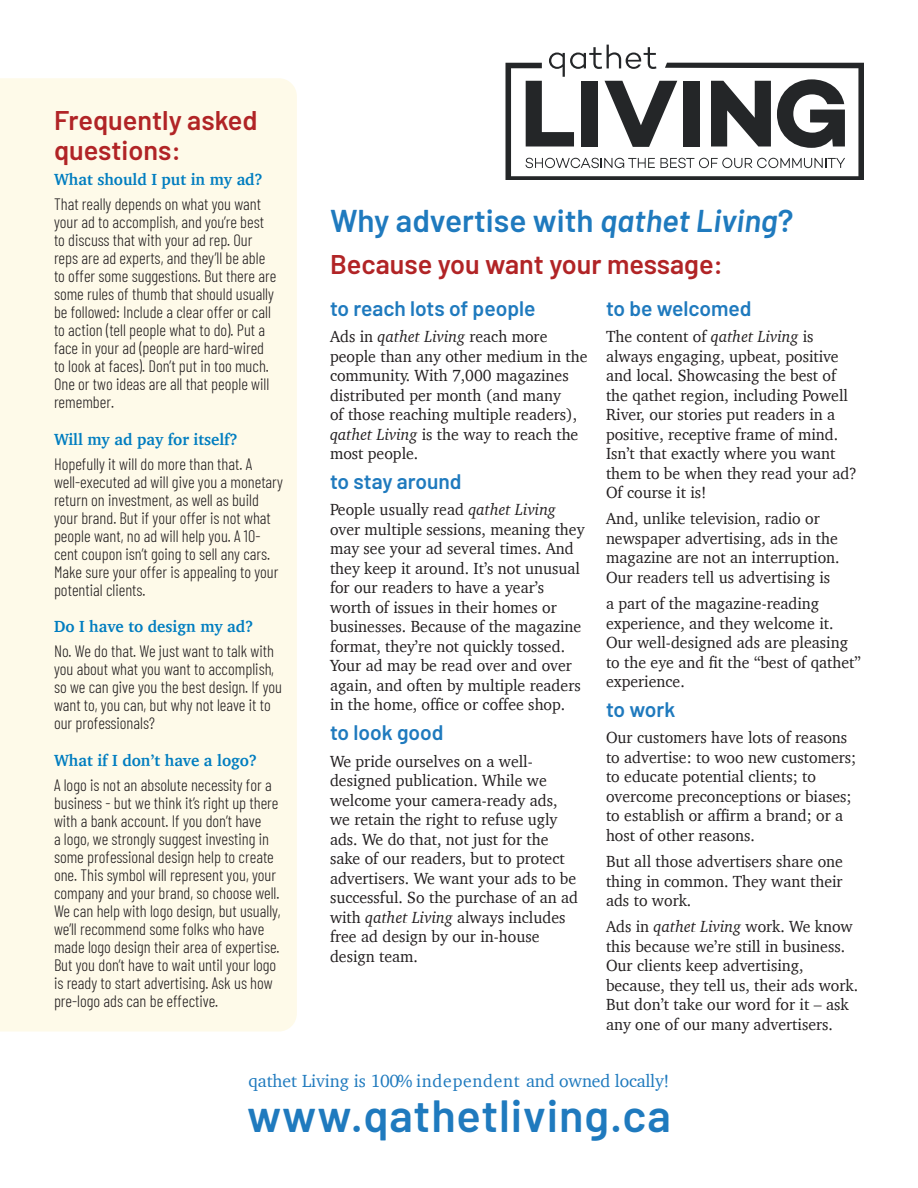
<style>
.page{position:relative;width:918px;height:1188px;background:#fff}
.page>*{position:absolute;margin:0;border:0;box-sizing:border-box;transform-origin:0 0}
.t1{font:600 45px "Barlow";letter-spacing:.02em;color:#1f7abe}
.t2{font:600 31.5px "Barlow";color:#1f7abe}
.t3{font:600 27px/30px "Barlow";color:#b12426}
.t4{font:600 21px "Barlow";color:#1f7abe}
.t5{font:18px "Charter";color:#1f7abe}
.t6{font:16.5px/19.5px "Charter";color:#231f20;scale:.96 1}
.t7{font:300 16.5px/18px "Barlow Condensed";color:#231f20}
.t8{font:700 16.5px "Charter";color:#007dc0;scale:.96 1}
.s1{font-style:italic}
</style>
<div class="page">
<div style="left:0;top:78px;width:297px;height:954px;background:#fefae9"></div>
<svg style="left:506px;top:45px;width:358px;height:135px"></svg>
<h3 class="t3" style="left:54px;top:103px;width:205px">Frequently asked questions:</h3>
<p class="t8" style="left:54px;top:166px;width:219px">What should I put in my ad?</p>
<p class="t7" style="left:54px;top:194px;width:224px">That really depends on what you want your ad to accomplish, and you’re best to discuss that with your ad rep. Our reps are ad experts, and they’ll be able to offer some suggestions. But there are some rules of thumb that should usually be followed: Include a clear offer or call to action (tell people what to do). Put a face in your ad (people are hard-wired to look at faces). Don’t put in too much.<br>One or two ideas are all that people will remember.</p>
<p class="t8" style="left:54px;top:425px;width:193px">Will my ad pay for itself?</p>
<p class="t7" style="left:54px;top:454px;width:231px">Hopefully it will do more than that. A well-executed ad will give you a monetary return on investment, as well as build your brand. But if your offer is not what people want, no ad will help you. A 10- cent coupon isn’t going to sell any cars.<br>Make sure your offer is appealing to your potential clients.</p>
<p class="t8" style="left:54px;top:613px;width:209px">Do I have to design my ad?</p>
<p class="t7" style="left:54px;top:641px;width:230px">No. We do that. We just want to talk with you about what you want to accomplish, so we can give you the best design. If you want to, you can, but why not leave it to our professionals?</p>
<p class="t8" style="left:54px;top:746px;width:213px">What if I don’t have a logo?</p>
<p class="t7" style="left:54px;top:775px;width:228px">A logo is not an absolute necessity for a business - but we think it’s right up there with a bank account. If you don’t have<br>a logo, we strongly suggest investing in some professional design help to create one. This symbol will represent you, your company and your brand, so choose well.<br>We can help with logo design, but usually, we’ll recommend some folks who have made logo design their area of expertise.<br>But you don’t have to wait until your logo is ready to start advertising. Ask us how pre-logo ads can be effective.</p>
<h2 class="t2" style="left:330px;top:198px;width:465px">Why advertise with <span class="s1">qathet Living</span>?</h2>
<h3 class="t3" style="left:330px;top:247px;width:395px">Because you want your message:</h3>
<p class="t4" style="left:330px;top:293px;width:207px">to reach lots of people</p>
<p class="t6" style="left:330px;top:326px;width:270px">Ads in <span class="s1">qathet Living</span> reach more people than any other medium in the community. With 7,000 magazines distributed per month (and many<br>of those reaching multiple readers), <span class="s1">qathet Living</span> is the way to reach the most people.</p>
<p class="t4" style="left:330px;top:466px;width:133px">to stay around</p>
<p class="t6" style="left:330px;top:500px;width:267px">People usually read <span class="s1">qathet Living </span>over multiple sessions, meaning they may see your ad several times. And they keep it around. It’s not unusual for our readers to have a year’s worth of issues in their homes or businesses. Because of the magazine format, they’re not quickly tossed.<br>Your ad may be read over and over again, and often by multiple readers in the home, office or coffee shop.</p>
<p class="t4" style="left:330px;top:717px;width:115px">to look good</p>
<p class="t6" style="left:330px;top:751px;width:260px">We pride ourselves on a well&shy;designed publication. While we welcome your camera-ready ads, we retain the right to refuse ugly ads. We do that, not just for the sake of our readers, but to protect advertisers. We want your ads to be successful. So the purchase of an ad with <span class="s1">qathet Living</span> always includes free ad design by our in-house design team.</p>
<p class="t4" style="left:606px;top:293px;width:147px">to be welcomed</p>
<p class="t6" style="left:606px;top:326px;width:263px">The content of <span class="s1">qathet Living</span> is always engaging, upbeat, positive and local. Showcasing the best of the qathet region, including Powell<br>River, our stories put readers in a positive, receptive frame of mind.<br>Isn’t that exactly where you want them to be when they read your ad?<br>Of course it is!</p>
<p class="t6" style="left:606px;top:509px;width:245px">And, unlike television, radio or newspaper advertising, ads in the magazine are not an interruption.<br>Our readers tell us advertising is</p>
<p class="t6" style="left:606px;top:594px;width:267px">a part of the magazine-reading experience, and they welcome it.<br>Our well-designed ads are pleasing to the eye and fit the “best of qathet” experience.</p>
<p class="t4" style="left:606px;top:694px;width:71px">to work</p>
<p class="t6" style="left:606px;top:728px;width:262px">Our customers have lots of reasons to advertise: to woo new customers; to educate potential clients; to overcome preconceptions or biases; to establish or affirm a brand; or a host of other reasons.</p>
<p class="t6" style="left:606px;top:851px;width:248px;text-align:justify">But all those advertisers share one thing in common. They want their ads to work.</p>
<p class="t6" style="left:606px;top:917px;width:264px">Ads in <span class="s1">qathet Living</span> work. We know this because we’re still in business.<br>Our clients keep advertising, because, they tell us, their ads work.<br>But don’t take our word for it – ask any one of our many advertisers.</p>
<p class="t5" style="left:248px;top:1066px;width:423px">qathet Living is 100% independent and owned locally!</p>
<h1 class="t1" style="left:247px;top:1083px;width:425px">www.qathetliving.ca</h1>
</div>
